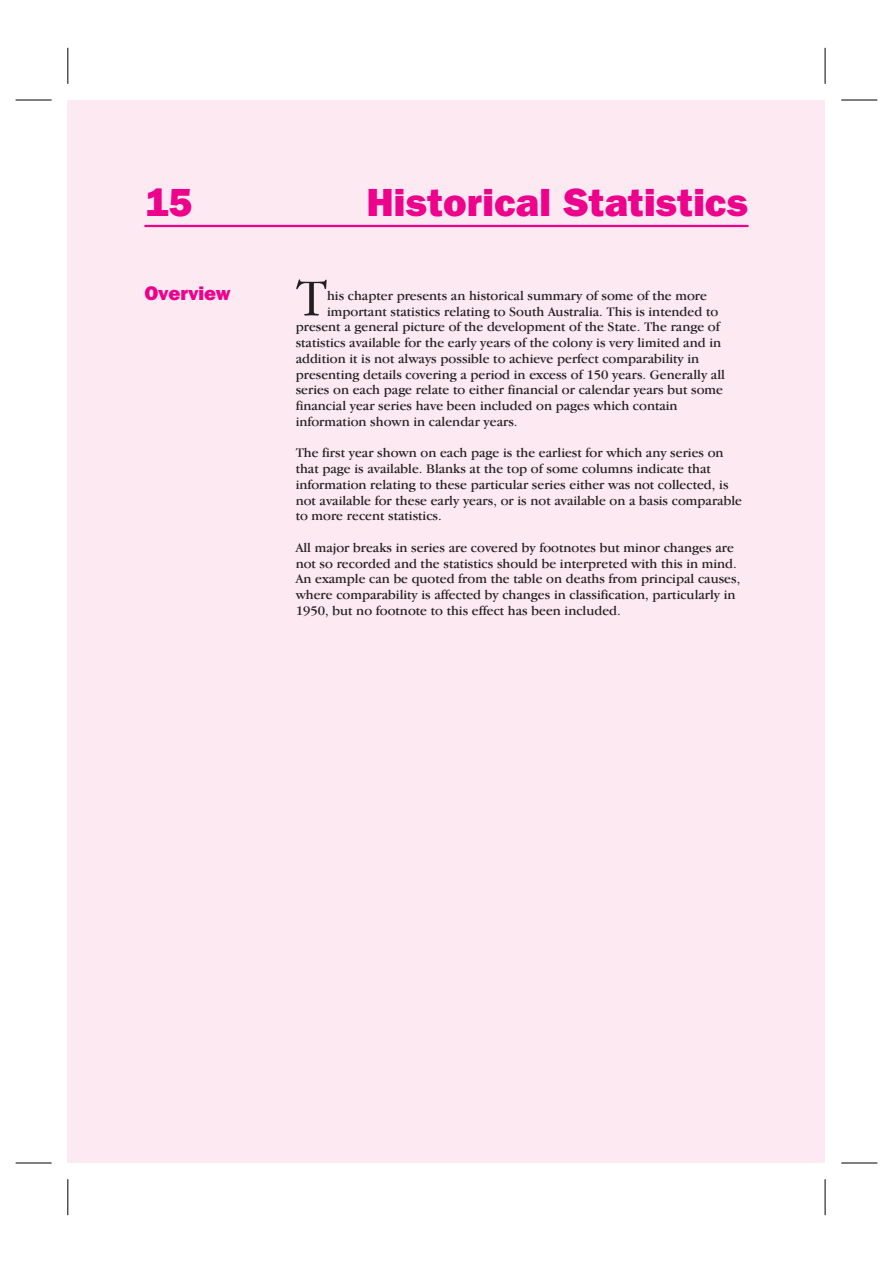
<style>
.page{position:relative;width:893px;height:1263px;background:#fff}
.page>*{position:absolute;margin:0;border:0;box-sizing:border-box;transform-origin:0 0}
.t1{font:300 54px "Garamond IT Cby BT";color:#231f20}
.t2{font:800 39px "Franklin Gothic IT Cby BT";color:#ed028c}
.t3{font:800 19.5px "Franklin Gothic IT Cby BT";color:#ed028c}
.t4{font:13.5px/15.8px "Garamond IT Cby BT";color:#231f20}
</style>
<div class="page">
<div style="left:68px;top:100px;width:757px;height:1063px;background:#fce9f1"></div>
<hr style="left:144px;top:225px;width:604px;height:2px;background:#ed028c">
<hr style="left:16px;top:100px;width:36px;height:1px;background:#000">
<hr style="left:16px;top:1163px;width:36px;height:1px;background:#000">
<hr style="left:841px;top:100px;width:36px;height:1px;background:#000">
<hr style="left:841px;top:1163px;width:36px;height:1px;background:#000">
<hr style="left:68px;top:48px;width:1px;height:36px;background:#000">
<hr style="left:824px;top:48px;width:1px;height:36px;background:#000">
<hr style="left:68px;top:1179px;width:1px;height:36px;background:#000">
<hr style="left:824px;top:1179px;width:1px;height:36px;background:#000">
<h2 class="t2" style="left:144px;top:188px;width:50px">15</h2>
<h2 class="t2" style="left:366px;top:188px;width:383px">Historical Statistics</h2>
<h3 class="t3" style="left:144px;top:286px;width:87px">Overview</h3>
<h1 class="t1" style="left:296px;top:281px;width:33px">T</h1>
<p class="t4" style="left:327px;top:289px;width:381px">his chapter presents an historical summary of some of the more</p>
<p class="t4" style="left:327px;top:305px;width:393px">important statistics relating to South Australia. This is intended to</p>
<p class="t4" style="left:296px;top:321px;width:425px">present a general picture of the development of the State. The range of</p>
<p class="t4" style="left:296px;top:336px;width:427px">statistics available for the early years of the colony is very limited and in</p>
<p class="t4" style="left:296px;top:352px;width:405px">addition it is not always possible to achieve perfect comparability in</p>
<p class="t4" style="left:296px;top:368px;width:431px">presenting details covering a period in excess of 150 years. Generally all</p>
<p class="t4" style="left:296px;top:384px;width:429px">series on each page relate to either financial or calendar years but some</p>
<p class="t4" style="left:296px;top:399px;width:383px">financial year series have been included on pages which contain</p>
<p class="t4" style="left:296px;top:415px;width:223px">information shown in calendar years.</p>
<p class="t4" style="left:296px;top:447px;width:448px">The first year shown on each page is the earliest for which any series on that page is available. Blanks at the top of some columns indicate that information relating to these particular series either was not collected, is not available for these early years, or is not available on a basis comparable to more recent statistics.</p>
<p class="t4" style="left:296px;top:541px;width:446px">All major breaks in series are covered by footnotes but minor changes are not so recorded and the statistics should be interpreted with this in mind.<br>An example can be quoted from the table on deaths from principal causes, where comparability is affected by changes in classification, particularly in 1950, but no footnote to this effect has been included.</p>
</div>
